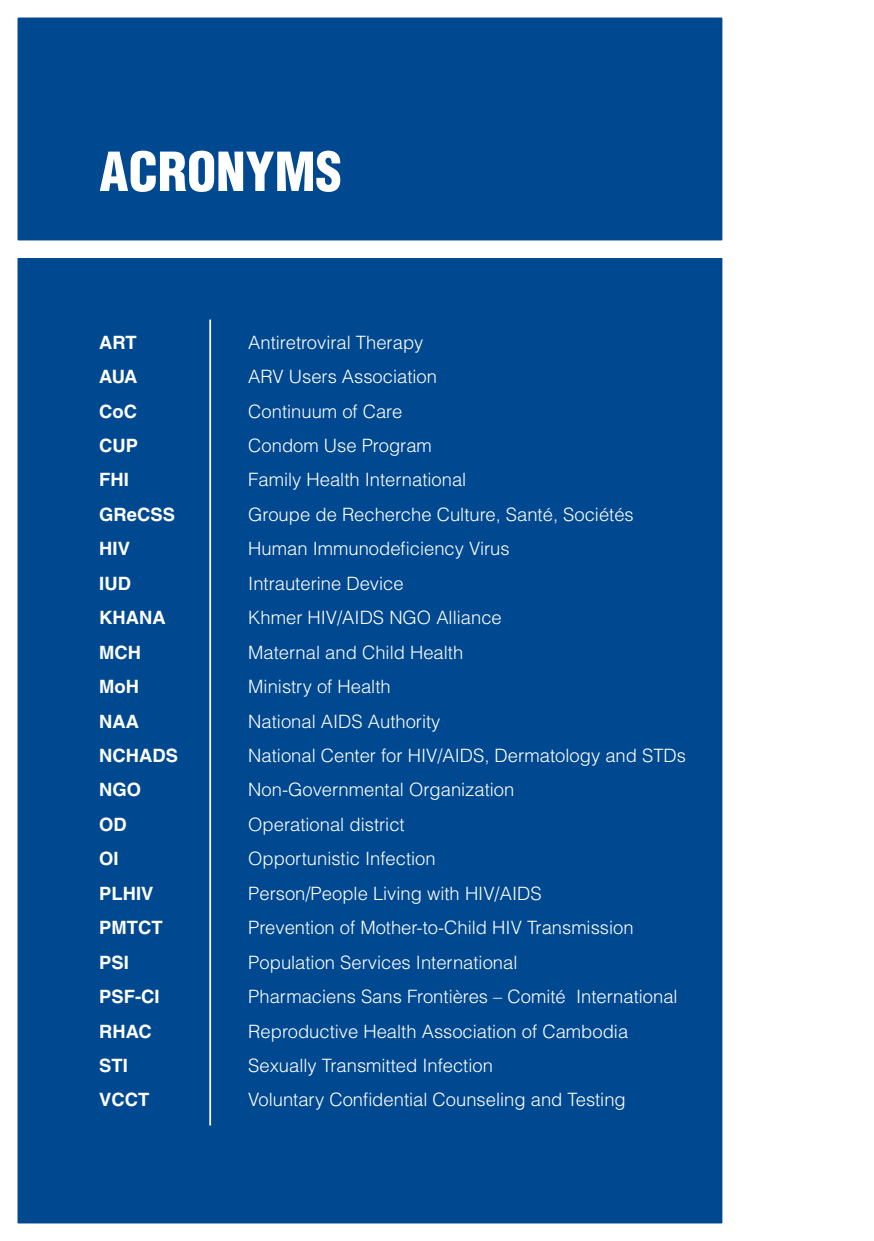
<style>
.page{position:relative;width:874px;height:1241px;background:#fff}
.page>*{position:absolute;margin:0;border:0;box-sizing:border-box;transform-origin:0 0}
.t1{font:900 condensed 52.5px "Helvetica";color:#fff}
.t2{font:300 18.38px "Helvetica";color:#fff}
.t3{font:700 18.38px "Helvetica";color:#fff}
</style>
<div class="page">
<div style="left:9px;top:249px;width:721px;height:982px;background:#004990"></div>
<div style="left:0;top:240px;width:739px;height:1000px;border:18px solid #fff"></div>
<hr style="left:209px;top:319px;width:2px;height:806px;background:#fff">
<div style="left:9px;top:9px;width:721px;height:240px;background:#004990"></div>
<div style="left:0;top:0;width:739px;height:258px;border:18px solid #fff"></div>
<h1 class="t1" style="left:99px;top:138px;width:244px">ACRONYMS</h1>
<p class="t3" style="left:99px;top:331px;width:39px">ART</p>
<p class="t2" style="left:248px;top:331px;width:176px">Antiretroviral Therapy</p>
<p class="t3" style="left:99px;top:365px;width:39px">AUA</p>
<p class="t2" style="left:248px;top:365px;width:190px">ARV Users Association</p>
<p class="t3" style="left:99px;top:400px;width:39px">CoC</p>
<p class="t2" style="left:248px;top:399px;width:155px">Continuum of Care</p>
<p class="t3" style="left:99px;top:434px;width:40px">CUP</p>
<p class="t2" style="left:248px;top:434px;width:185px">Condom Use Program</p>
<p class="t3" style="left:99px;top:468px;width:31px">FHI</p>
<p class="t2" style="left:248px;top:468px;width:219px">Family Health International</p>
<p class="t3" style="left:99px;top:503px;width:77px">GReCSS</p>
<p class="t2" style="left:248px;top:503px;width:387px">Groupe de Recherche Culture, Santé, Sociétés</p>
<p class="t3" style="left:99px;top:537px;width:32px">HIV</p>
<p class="t2" style="left:248px;top:537px;width:263px">Human Immunodeficiency Virus</p>
<p class="t3" style="left:99px;top:572px;width:33px">IUD</p>
<p class="t2" style="left:248px;top:571px;width:157px">Intrauterine Device</p>
<p class="t3" style="left:99px;top:606px;width:68px">KHANA</p>
<p class="t2" style="left:248px;top:606px;width:255px">Khmer HIV/AIDS NGO Alliance</p>
<p class="t3" style="left:99px;top:641px;width:43px">MCH</p>
<p class="t2" style="left:248px;top:640px;width:216px">Maternal and Child Health</p>
<p class="t3" style="left:99px;top:675px;width:41px">MoH</p>
<p class="t2" style="left:248px;top:675px;width:144px">Ministry of Health</p>
<p class="t3" style="left:99px;top:709px;width:41px">NAA</p>
<p class="t2" style="left:248px;top:709px;width:193px">National AIDS Authority</p>
<p class="t3" style="left:99px;top:744px;width:80px">NCHADS</p>
<p class="t2" style="left:248px;top:744px;width:439px">National Center for HIV/AIDS, Dermatology and STDs</p>
<p class="t3" style="left:99px;top:778px;width:43px">NGO</p>
<p class="t2" style="left:248px;top:778px;width:267px">Non-Governmental Organization</p>
<p class="t3" style="left:99px;top:813px;width:29px">OD</p>
<p class="t2" style="left:248px;top:812px;width:158px">Operational district</p>
<p class="t3" style="left:99px;top:847px;width:21px">OI</p>
<p class="t2" style="left:248px;top:847px;width:189px">Opportunistic Infection</p>
<p class="t3" style="left:99px;top:881px;width:56px">PLHIV</p>
<p class="t2" style="left:248px;top:881px;width:295px">Person/People Living with HIV/AIDS</p>
<p class="t3" style="left:99px;top:916px;width:65px">PMTCT</p>
<p class="t2" style="left:248px;top:916px;width:386px">Prevention of Mother-to-Child HIV Transmission</p>
<p class="t3" style="left:99px;top:950px;width:31px">PSI</p>
<p class="t2" style="left:248px;top:950px;width:270px">Population Services International</p>
<p class="t3" style="left:99px;top:985px;width:62px">PSF-CI</p>
<p class="t2" style="left:248px;top:984px;width:430px">Pharmaciens Sans Frontières – Comité International</p>
<p class="t3" style="left:99px;top:1019px;width:54px">RHAC</p>
<p class="t2" style="left:248px;top:1019px;width:381px">Reproductive Health Association of Cambodia</p>
<p class="t3" style="left:99px;top:1054px;width:30px">STI</p>
<p class="t2" style="left:248px;top:1053px;width:246px">Sexually Transmitted Infection</p>
<p class="t3" style="left:99px;top:1088px;width:52px">VCCT</p>
<p class="t2" style="left:248px;top:1088px;width:379px">Voluntary Confidential Counseling and Testing</p>
</div>
